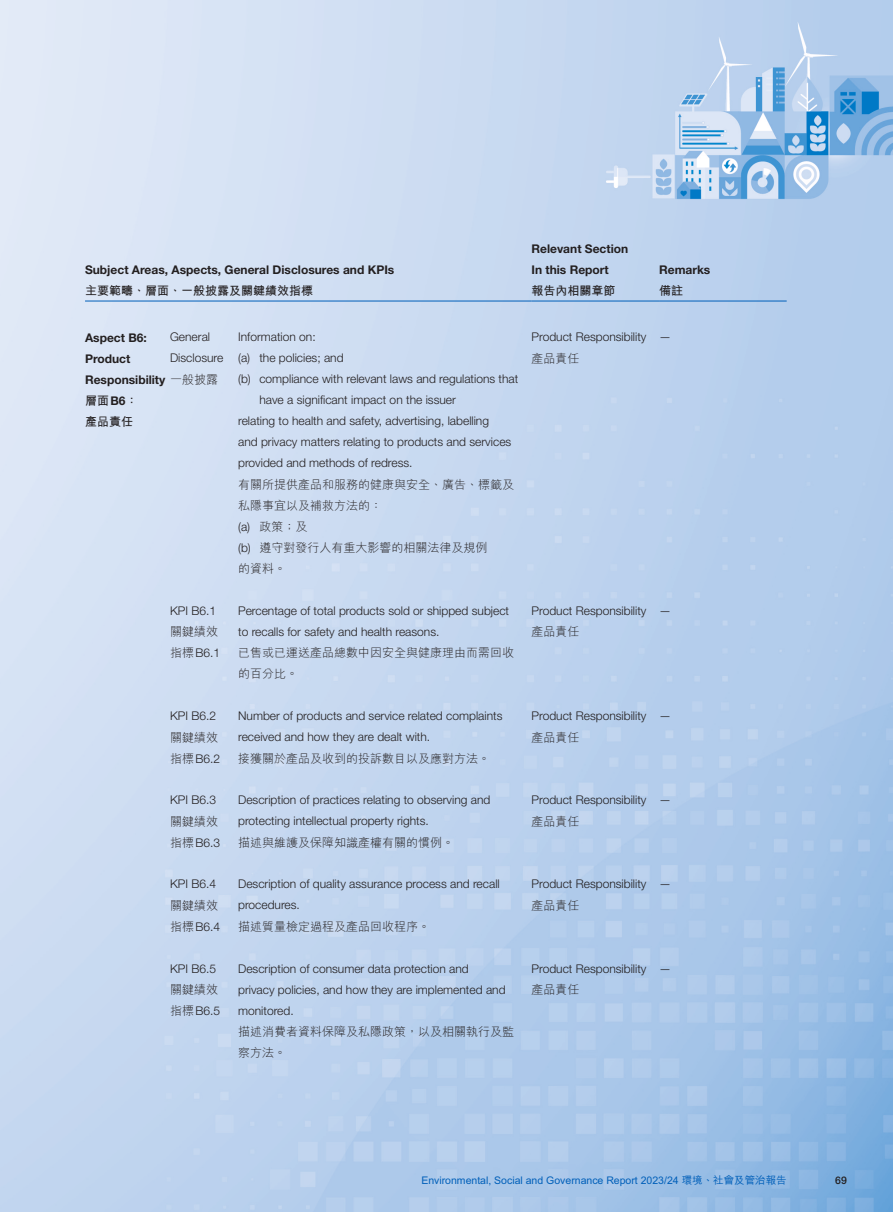
<style>
.page{position:relative;width:893px;height:1212px;background:#fff}
.page>*{position:absolute;margin:0;border:0;box-sizing:border-box;transform-origin:0 0}
.t1{font:300 12px/21px "Helvetica Neue LT Std";color:#231f20}
.t2{font:300 12px/21px "M Hei HK";color:#231f20}
.t3{font:700 12px/21px "Helvetica Neue LT Std";color:#231f20}
.t4{font:700 12px/21px "M Hei HK";color:#231f20}
.t5{font:500 10.5px "M Hei HK";color:#005fb9}
.t6{font:500 10.5px "Helvetica Neue LT Std";color:#231f20}
.s1{font-family:"M Hei HK";font-weight:300}
.s2{font-family:"Helvetica Neue LT Std"}
.s3{font-family:"M Hei HK"}
</style>
<div class="page">
<img style="left:0;top:0;width:893px;height:1212px">
<hr style="left:85px;top:301px;width:446px;height:1px;background:#005fb9">
<hr style="left:531px;top:301px;width:128px;height:1px;background:#005fb9">
<hr style="left:659px;top:301px;width:128px;height:1px;background:#005fb9">
<p class="t3" style="left:85px;top:259px;width:311px">Subject Areas, Aspects, General Disclosures and KPIs</p>
<p class="t4" style="left:85px;top:280px;width:229px">主要範疇、層面、一般披露及關鍵績效指標</p>
<p class="t3" style="left:531px;top:238px;width:98px">Relevant Section<br>In this Report</p>
<p class="t4" style="left:531px;top:280px;width:85px">報告內相關章節</p>
<p class="t3" style="left:659px;top:259px;width:53px">Remarks</p>
<p class="t4" style="left:659px;top:280px;width:25px">備註</p>
<p class="t1" style="left:170px;top:326px;width:55px">General<br>Disclosure</p>
<p class="t1" style="left:238px;top:326px;width:79px">Information on:</p>
<p class="t3" style="left:85px;top:327px;width:135px">Aspect B6:<br>Product<br>Responsibility <span class="s1">一般披露</span></p>
<p class="t4" style="left:85px;top:389px;width:54px">層面<span class="s2">B6</span>：產品責任</p>
<p class="t1" style="left:238px;top:347px;width:107px">(a) the policies; and</p>
<p class="t1" style="left:238px;top:368px;width:282px">(b) compliance with relevant laws and regulations that</p>
<p class="t1" style="left:259px;top:389px;width:198px">have a significant impact on the issuer</p>
<p class="t1" style="left:238px;top:410px;width:252px">relating to health and safety, advertising, labelling</p>
<p class="t1" style="left:238px;top:431px;width:275px">and privacy matters relating to products and services</p>
<p class="t1" style="left:238px;top:452px;width:176px">provided and methods of redress.</p>
<p class="t2" style="left:238px;top:474px;width:277px">有關所提供產品和服務的健康與安全、廣告、標籤及私隱事宜以及補救方法的：<br><span class="s2">(a)</span> 政策；及<br><span class="s2">(b)</span> 遵守對發行人有重大影響的相關法律及規例<br>的資料。</p>
<p class="t1" style="left:170px;top:600px;width:48px">KPI B6.1</p>
<p class="t2" style="left:170px;top:621px;width:49px">關鍵績效</p>
<p class="t1" style="left:170px;top:642px;width:52px"><span class="s3">指標</span>B6.1</p>
<p class="t1" style="left:170px;top:705px;width:48px">KPI B6.2</p>
<p class="t2" style="left:170px;top:726px;width:49px">關鍵績效</p>
<p class="t1" style="left:170px;top:748px;width:52px"><span class="s3">指標</span>B6.2</p>
<p class="t1" style="left:170px;top:789px;width:48px">KPI B6.3</p>
<p class="t2" style="left:170px;top:811px;width:49px">關鍵績效</p>
<p class="t1" style="left:170px;top:832px;width:52px"><span class="s3">指標</span>B6.3</p>
<p class="t1" style="left:170px;top:873px;width:48px">KPI B6.4</p>
<p class="t2" style="left:170px;top:895px;width:49px">關鍵績效</p>
<p class="t1" style="left:170px;top:916px;width:52px"><span class="s3">指標</span>B6.4</p>
<p class="t1" style="left:170px;top:958px;width:48px">KPI B6.5</p>
<p class="t2" style="left:170px;top:979px;width:49px">關鍵績效</p>
<p class="t1" style="left:170px;top:1000px;width:52px"><span class="s3">指標</span>B6.5</p>
<p class="t1" style="left:238px;top:600px;width:272px">Percentage of total products sold or shipped subject to recalls for safety and health reasons.</p>
<p class="t2" style="left:238px;top:642px;width:277px">已售或已運送產品總數中因安全與健康理由而需回收的百分比。</p>
<p class="t1" style="left:238px;top:705px;width:266px">Number of products and service related complaints received and how they are dealt with.</p>
<p class="t2" style="left:238px;top:747px;width:253px">接獲關於產品及收到的投訴數目以及應對方法。</p>
<p class="t1" style="left:238px;top:789px;width:254px">Description of practices relating to observing and protecting intellectual property rights.</p>
<p class="t2" style="left:238px;top:832px;width:217px">描述與維護及保障知識產權有關的慣例。</p>
<p class="t1" style="left:238px;top:873px;width:263px">Description of quality assurance process and recall procedures.</p>
<p class="t2" style="left:238px;top:916px;width:193px">描述質量檢定過程及產品回收程序。</p>
<p class="t1" style="left:238px;top:958px;width:269px">Description of consumer data protection and privacy policies, and how they are implemented and monitored.</p>
<p class="t2" style="left:238px;top:1021px;width:277px">描述消費者資料保障及私隱政策，以及相關執行及監察方法。</p>
<p class="t1" style="left:531px;top:326px;width:116px">Product Responsibility</p>
<p class="t2" style="left:531px;top:348px;width:49px">產品責任</p>
<p class="t1" style="left:531px;top:600px;width:116px">Product Responsibility</p>
<p class="t2" style="left:531px;top:621px;width:49px">產品責任</p>
<p class="t1" style="left:531px;top:705px;width:116px">Product Responsibility</p>
<p class="t2" style="left:531px;top:726px;width:49px">產品責任</p>
<p class="t1" style="left:531px;top:789px;width:116px">Product Responsibility</p>
<p class="t2" style="left:531px;top:811px;width:49px">產品責任</p>
<p class="t1" style="left:531px;top:873px;width:116px">Product Responsibility</p>
<p class="t2" style="left:531px;top:895px;width:49px">產品責任</p>
<p class="t1" style="left:531px;top:958px;width:116px">Product Responsibility</p>
<p class="t2" style="left:531px;top:979px;width:49px">產品責任</p>
<p class="t1" style="left:659px;top:326px;width:13px">—</p>
<p class="t1" style="left:659px;top:600px;width:13px">—</p>
<p class="t1" style="left:659px;top:705px;width:13px">—</p>
<p class="t1" style="left:659px;top:789px;width:13px">—</p>
<p class="t1" style="left:659px;top:873px;width:13px">—</p>
<p class="t1" style="left:659px;top:958px;width:13px">—</p>
<p class="t5" style="left:421px;top:1173px;width:367px">Environmental, Social and Governance Report 2023/24 環境、社會及管治報告</p>
<p class="t6" style="left:835px;top:1174px;width:13px">69</p>
</div>
